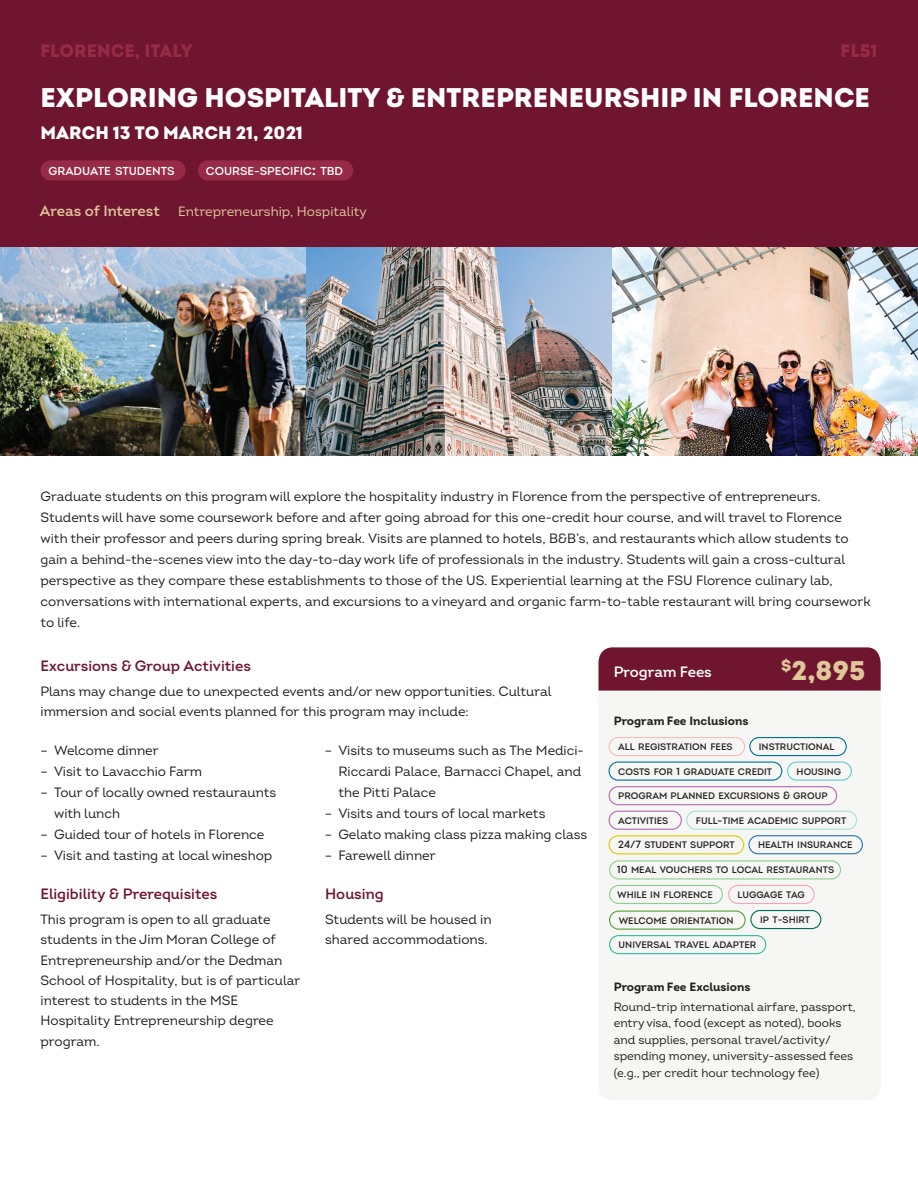
<style>
.page{position:relative;width:918px;height:1188px;background:#fff}
.page>*{position:absolute;margin:0;border:0;box-sizing:border-box;transform-origin:0 0}
.t1{font:900 27px "Intro";color:#fff}
.t2{font:900 27px "Intro";color:#dfc79a}
.t3{font:900 18px "Intro";color:#fff}
.t4{font:900 18px "Intro";color:#972a47}
.t5{font:600 15px "Intro";color:#6f1530}
.t6{font:600 15px "Intro";color:#fff}
.t7{font:13.5px/21px "Intro";color:#231f20}
.t8{font:13.5px "Intro";color:#dfc79a}
.t9{font:12px/16.5px "Intro";color:#231f20}
.t10{font:700 12px "Intro";color:#231f20}
.t11{font:600 11.55px "Intro";color:#fff}
.t12{font:600 9.45px "Intro";color:#231f20}
.s1{font-size:12px}
.s2{font-size:16.5px}
.s3{font-weight:600;font-size:15px}
.s4{font-size:10.5px}
</style>
<div class="page">
<div style="left:0;top:0;width:918px;height:368px;background:#6f1530"></div>
<img style="left:0;top:247px;width:918px;height:208px">
<div style="left:599px;top:691px;width:281px;height:409px;background:#f6f6f4"></div>
<div style="left:598px;top:647px;width:283px;height:44px;background:#6f1530"></div>
<div style="left:41px;top:160px;width:145px;height:20px;background:#972a47;border-radius:10px"></div>
<div style="left:609px;top:737px;width:136px;height:19px;border:1px solid #f9bdbb;border-radius:9px"></div>
<div style="left:609px;top:911px;width:137px;height:19px;border:1px solid #58a039;border-radius:9px"></div>
<div style="left:686px;top:811px;width:171px;height:19px;border:1px solid #adddd8;border-radius:9px"></div>
<div style="left:787px;top:762px;width:65px;height:19px;border:1px solid #64c8cc;border-radius:9px"></div>
<div style="left:609px;top:786px;width:228px;height:19px;border:1px solid #b56aab;border-radius:9px"></div>
<div style="left:609px;top:811px;width:73px;height:19px;border:1px solid #b56aab;border-radius:9px"></div>
<div style="left:609px;top:835px;width:135px;height:19px;border:1px solid #d9ca01;border-radius:9px"></div>
<div style="left:750px;top:910px;width:71px;height:19px;border:1px solid #006e5a;border-radius:9px"></div>
<div style="left:728px;top:885px;width:87px;height:19px;border:1px solid #f6a4b9;border-radius:9px"></div>
<div style="left:609px;top:935px;width:157px;height:19px;border:1px solid #2dbca3;border-radius:9px"></div>
<div style="left:748px;top:835px;width:115px;height:19px;border:1px solid #2a71b8;border-radius:9px"></div>
<div style="left:749px;top:737px;width:98px;height:19px;border:1px solid #00709a;border-radius:9px"></div>
<div style="left:609px;top:762px;width:173px;height:19px;border:1px solid #00709a;border-radius:9px"></div>
<div style="left:609px;top:860px;width:232px;height:20px;border:1px solid #90cc92;border-radius:9px"></div>
<div style="left:609px;top:885px;width:114px;height:19px;border:1px solid #90cc92;border-radius:9px"></div>
<div style="left:198px;top:160px;width:155px;height:20px;background:#972a47;border-radius:10px"></div>
<h2 class="t4" style="left:40px;top:40px;width:154px">FLORENCE, ITALY</h2>
<h2 class="t4" style="left:841px;top:40px;width:38px">FL51</h2>
<h1 class="t1" style="left:40px;top:80px;width:831px">EXPLORING HOSPITALITY &amp; ENTREPRENEURSHIP IN FLORENCE</h1>
<h2 class="t3" style="left:40px;top:122px;width:264px">MARCH 13 TO MARCH 21, 2021</h2>
<p class="t11" style="left:48px;top:164px;width:128px">GRADUATE STUDENTS</p>
<p class="t11" style="left:206px;top:164px;width:139px">COURSE<span class="s1">-</span>SPECIFIC<span class="s2">:</span> TBD</p>
<p class="t8" style="left:40px;top:203px;width:328px"><span class="s3">Areas of Interest</span> Entrepreneurship, Hospitality</p>
<p class="t7" style="left:40px;top:486px;width:832px">Graduate students on this program will explore the hospitality industry in Florence from the perspective of entrepreneurs.<br>Students will have some coursework before and after going abroad for this one-credit hour course, and will travel to Florence with their professor and peers during spring break. Visits are planned to hotels, B&amp;B’s, and restaurants which allow students to gain a behind-the-scenes view into the day-to-day work life of professionals in the industry. Students will gain a cross-cultural perspective as they compare these establishments to those of the US. Experiential learning at the FSU Florence culinary lab, conversations with international experts, and excursions to a vineyard and organic farm-to-table restaurant will bring coursework to life.</p>
<p class="t5" style="left:41px;top:657px;width:212px">Excursions &amp; Group Activities</p>
<p class="t6" style="left:614px;top:663px;width:100px">Program Fees</p>
<h1 class="t2" style="left:781px;top:653px;width:86px"><sup>$</sup>2,895</h1>
<p class="t7" style="left:40px;top:681px;width:513px;line-height:20.2px">Plans may change due to unexpected events and/or new opportunities. Cultural immersion and social events planned for this program may include:</p>
<p class="t7" style="left:338px;top:740px;width:247px;text-indent:-14px">– Visits to museums such as The Medici-<br>Riccardi Palace, Barnacci Chapel, and the Pitti Palace</p>
<p class="t7" style="left:325px;top:803px;width:222px">– Visits and tours of local markets</p>
<p class="t7" style="left:325px;top:824px;width:264px">– Gelato making class pizza making class</p>
<p class="t7" style="left:325px;top:845px;width:113px">– Farewell dinner</p>
<p class="t7" style="left:41px;top:740px;width:120px">– Welcome dinner</p>
<p class="t7" style="left:41px;top:761px;width:163px">– Visit to Lavacchio Farm</p>
<p class="t7" style="left:54px;top:782px;width:224px;text-indent:-14px">– Tour of locally owned restauraunts with lunch</p>
<p class="t7" style="left:41px;top:824px;width:225px">– Guided tour of hotels in Florence</p>
<p class="t7" style="left:41px;top:845px;width:233px">– Visit and tasting at local wineshop</p>
<p class="t5" style="left:40px;top:885px;width:178px">Eligibility &amp; Prerequisites</p>
<p class="t5" style="left:325px;top:885px;width:60px">Housing</p>
<p class="t10" style="left:614px;top:714px;width:136px">Program Fee Inclusions</p>
<p class="t12" style="left:618px;top:741px;width:116px">ALL REGISTRATION FEES</p>
<p class="t12" style="left:759px;top:741px;width:77px">INSTRUCTIONAL</p>
<p class="t12" style="left:618px;top:766px;width:155px">COSTS FOR <span class="s4">1</span> GRADUATE CREDIT</p>
<p class="t12" style="left:797px;top:766px;width:46px">HOUSING</p>
<p class="t12" style="left:618px;top:790px;width:211px">PROGRAM PLANNED EXCURSIONS <span class="s4">&amp;</span> GROUP</p>
<p class="t12" style="left:618px;top:815px;width:52px">ACTIVITIES</p>
<p class="t12" style="left:618px;top:839px;width:118px"><span class="s4">24/7</span> STUDENT SUPPORT</p>
<p class="t12" style="left:696px;top:815px;width:152px">FULL<span class="s4">-</span>TIME ACADEMIC SUPPORT</p>
<p class="t12" style="left:758px;top:839px;width:96px">HEALTH INSURANCE</p>
<p class="t12" style="left:617px;top:864px;width:219px"><span class="s4">10</span> MEAL VOUCHERS TO LOCAL RESTAURANTS</p>
<p class="t12" style="left:617px;top:889px;width:97px">WHILE IN FLORENCE</p>
<p class="t12" style="left:738px;top:889px;width:69px">LUGGAGE TAG</p>
<p class="t7" style="left:40px;top:909px;width:262px;line-height:20.2px">This program is open to all graduate students in the Jim Moran College of<br>Entrepreneurship and/or the Dedman<br>School of Hospitality, but is of particular interest to students in the MSE<br>Hospitality Entrepreneurship degree program.</p>
<p class="t7" style="left:325px;top:909px;width:168px;line-height:20.2px">Students will be housed in shared accommodations.</p>
<p class="t12" style="left:619px;top:915px;width:116px">WELCOME ORIENTATION</p>
<p class="t12" style="left:760px;top:914px;width:52px">IP T<span class="s4">-</span>SHIRT</p>
<p class="t12" style="left:619px;top:939px;width:139px">UNIVERSAL TRAVEL ADAPTER</p>
<p class="t10" style="left:614px;top:980px;width:138px">Program Fee Exclusions</p>
<p class="t9" style="left:614px;top:998px;width:244px">Round-trip international airfare, passport, entry visa, food (except as noted), books and supplies, personal travel/activity/ spending money, university-assessed fees (e.g., per credit hour technology fee)</p>
</div>
